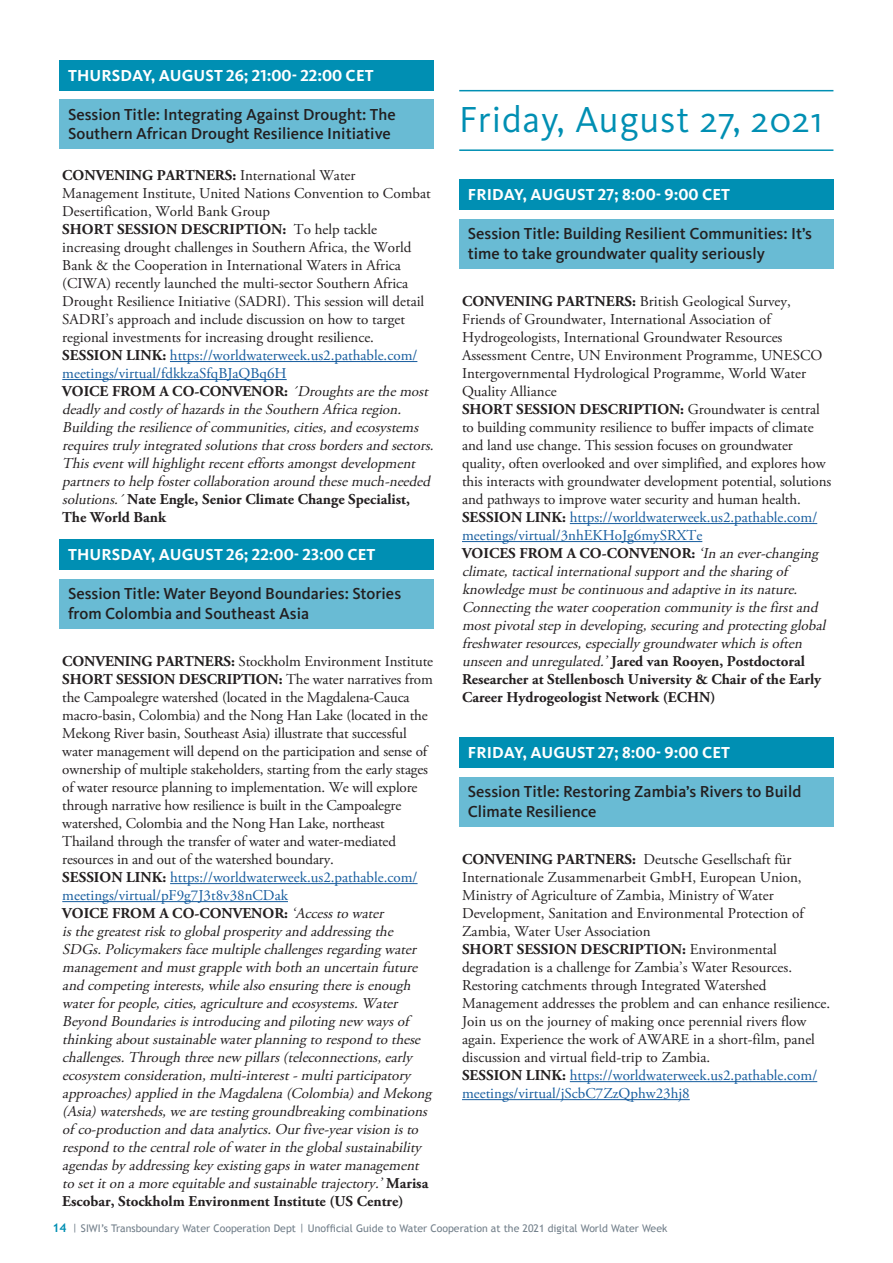
<style>
.page{position:relative;width:893px;height:1263px;background:#fff}
.page>*{position:absolute;margin:0;border:0;box-sizing:border-box;transform-origin:0 0}
.t1{font:37.5px "Kievit OT";letter-spacing:.025em;color:#008fb3}
.Session_title{font:500 16.5px/19.8px "Kievit OT";color:#231f20}
.Date_title{font:700 16.5px "Kievit OT";letter-spacing:.005em;color:#fff}
.t2{font:15px/18px "Adobe Garamond Pro";color:#231f20}
.t3{font:italic 15px/18px "Adobe Garamond Pro";color:#231f20}
.t4{font:15px/18px "Adobe Garamond Pro";color:#175d9e}
.t5{font:10.5px "Trebuchet MS";color:#727f8a}
.s1{font-weight:700}
.s2{font-weight:700;color:#231f20}
.s3{font-weight:700;font-style:normal}
.s4{font-weight:700;font-size:12px;color:#008fb3}
</style>
<div class="page">
<div style="left:60px;top:60px;width:374px;height:30px;background:#008fb3"></div>
<div style="left:60px;top:99px;width:374px;height:50px;background:#69bbd4"></div>
<hr style="left:170px;top:361px;width:247px;height:1px;background:#175d9e">
<hr style="left:62px;top:379px;width:225px;height:1px;background:#175d9e">
<div style="left:60px;top:540px;width:374px;height:30px;background:#008fb3"></div>
<div style="left:60px;top:579px;width:374px;height:50px;background:#69bbd4"></div>
<hr style="left:170px;top:883px;width:248px;height:1px;background:#175d9e">
<hr style="left:62px;top:901px;width:226px;height:1px;background:#175d9e">
<div style="left:459px;top:180px;width:374px;height:30px;background:#008fb3"></div>
<div style="left:459px;top:219px;width:374px;height:50px;background:#69bbd4"></div>
<hr style="left:570px;top:523px;width:247px;height:1px;background:#175d9e">
<hr style="left:462px;top:541px;width:240px;height:1px;background:#175d9e">
<div style="left:459px;top:738px;width:374px;height:30px;background:#008fb3"></div>
<div style="left:459px;top:777px;width:374px;height:50px;background:#69bbd4"></div>
<hr style="left:570px;top:1081px;width:247px;height:1px;background:#175d9e">
<hr style="left:462px;top:1099px;width:228px;height:1px;background:#175d9e">
<hr style="left:459px;top:90px;width:374px;height:1px;background:#008fb3">
<hr style="left:459px;top:149px;width:374px;height:2px;background:#008fb3">
<p class="Date_title" style="left:68px;top:65px;width:307px">THURSDAY, AUGUST 26; 21:00- 22:00 CET</p>
<p class="Session_title" style="left:68px;top:104px;width:329px">Session Title: Integrating Against Drought: The<br>Southern African Drought Resilience Initiative</p>
<p class="t2" style="left:62px;top:167px;width:370px"><span class="s1">CONVENING PARTNERS:</span> International Water<br>Management Institute, United Nations Convention to Combat<br>Desertification, World Bank Group</p>
<p class="t2" style="left:62px;top:221px;width:364px"><span class="s1">SHORT SESSION DESCRIPTION:</span> To help tackle increasing drought challenges in Southern Africa, the World Bank &amp; the Cooperation in International Waters in Africa (CIWA) recently launched the multi-sector Southern Africa Drought Resilience Initiative (SADRI). This session will detail SADRI’s approach and include discussion on how to target regional investments for increasing drought resilience.</p>
<p class="t4" style="left:62px;top:347px;width:357px"><span class="s2">SESSION LINK:</span> https://worldwaterweek.us2.pathable.com/ meetings/virtual/fdkkzaSfqBJaQBq6H</p>
<p class="t3" style="left:62px;top:383px;width:377px"><span class="s3">VOICE FROM A CO-CONVENOR:</span> ´Droughtsarethemost deadlyand costlyof hazardsin theSouthern Africaregion.<br>Buildingtheresilienceof communities,cities,and ecosystems requirestrulyintegrated solutionsthatcrossbordersand sectors.<br>Thiseventwillhighlightrecenteffortsamongstdevelopment partnersto help fostercollaboration around thesemuch-needed solutions.´<span class="s3">Nate Engle, Senior Climate Change Specialist, The World Bank</span></p>
<p class="Date_title" style="left:68px;top:545px;width:309px">THURSDAY, AUGUST 26; 22:00- 23:00 CET</p>
<p class="Session_title" style="left:68px;top:584px;width:335px">Session Title: Water Beyond Boundaries: Stories from Colombia and Southeast Asia</p>
<p class="t2" style="left:62px;top:653px;width:372px"><span class="s1">CONVENING PARTNERS:</span> Stockholm Environment Institute</p>
<p class="t2" style="left:62px;top:671px;width:372px"><span class="s1">SHORT SESSION DESCRIPTION:</span> The water narratives from the Campoalegre watershed (located in the Magdalena-Cauca macro-basin, Colombia) and the Nong Han Lake (located in the Mekong River basin, Southeast Asia) illustrate that successful water management will depend on the participation and sense of ownership of multiple stakeholders, starting from the early stages of water resource planning to implementation. We will explore through narrative how resilience is built in the Campoalegre watershed, Colombia and the Nong Han Lake, northeast Thailand through the transfer of water and water-mediated resources in and out of the watershed boundary.</p>
<p class="t4" style="left:62px;top:869px;width:357px"><span class="s2">SESSION LINK:</span> https://worldwaterweek.us2.pathable.com/ meetings/virtual/pF9g7J3t8v38nCDak</p>
<p class="t3" style="left:62px;top:905px;width:374px"><span class="s3">VOICE FROM A CO-CONVENOR:</span> ‘Accessto water isthegreatestrisk to globalprosperityand addressingthe SDGs.Policymakersfacemultiplechallengesregardingwater managementand mustgrapplewith both an uncertain future and competinginterests,whilealso ensuringthereisenough waterforpeople,cities,agricultureand ecosystems.Water Beyond Boundariesisintroducingand pilotingnew waysof thinkingaboutsustainablewaterplanningto respond to these challenges.Through threenew pillars(teleconnections,early ecosystem consideration,multi-interest-multiparticipatory approaches)applied in theMagdalena(Colombia)and Mekong (Asia)watersheds,wearetestinggroundbreakingcombinations of co-production and dataanalytics.Ourfive-yearvision isto respond to thecentralroleof waterin theglobalsustainability agendasbyaddressingkeyexistinggapsin watermanagement to setiton amoreequitableand sustainabletrajectory.’<span class="s3">M a r i s a Escobar, Stockholm Environment Institute (US Centre)</span></p>
<p class="t1" style="left:459px;top:98px;width:365px">Friday, August 27, 2021</p>
<p class="Date_title" style="left:468px;top:185px;width:264px">FRIDAY, AUGUST 27; 8:00- 9:00 CET</p>
<p class="Session_title" style="left:468px;top:224px;width:346px">Session Title: Building Resilient Communities: It’s time to take groundwater quality seriously</p>
<p class="t2" style="left:462px;top:293px;width:362px"><span class="s1">CONVENING PARTNERS:</span> British Geological Survey, Friends of Groundwater, International Association of Hydrogeologists, International Groundwater Resources Assessment Centre, UN Environment Programme, UNESCO Intergovernmental Hydrological Programme, World Water Quality Alliance</p>
<p class="t2" style="left:462px;top:401px;width:371px"><span class="s1">SHORT SESSION DESCRIPTION:</span> Groundwater is central to building community resilience to buffer impacts of climate and land use change. This session focuses on groundwater quality, often overlooked and over simplified, and explores how this interacts with groundwater development potential, solutions and pathways to improve water security and human health.</p>
<p class="t4" style="left:462px;top:509px;width:357px"><span class="s2">SESSION LINK:</span> https://worldwaterweek.us2.pathable.com/ meetings/virtual/3nhEKHoJg6mySRXTe</p>
<p class="t3" style="left:462px;top:545px;width:369px"><span class="s3">VOICES FROM A CO-CONVENOR:</span> ‘In an ever-changing climate,tacticalinternationalsupportand thesharingof knowledgemustbecontinuousand adaptivein itsnature.<br>Connectingthewatercooperation communityisthefirstand mostpivotalstep in developing,securingand protectingglobal freshwaterresources,especiallygroundwaterwhich isoften unseen and unregulated.’<span class="s3">Jared van Rooyen, Postdoctoral Researcher at Stellenbosch University &amp; Chair of the Early Career Hydrogeologist Network (ECHN)</span></p>
<p class="Date_title" style="left:468px;top:743px;width:264px">FRIDAY, AUGUST 27; 8:00- 9:00 CET</p>
<p class="Session_title" style="left:468px;top:782px;width:335px">Session Title: Restoring Zambia’s Rivers to Build<br>Climate Resilience</p>
<p class="t2" style="left:462px;top:851px;width:343px"><span class="s1">CONVENING PARTNERS:</span> Deutsche Gesellschaft für Internationale Zusammenarbeit GmbH, European Union, Ministry of Agriculture of Zambia, Ministry of Water Development, Sanitation and Environmental Protection of Zambia, Water User Association</p>
<p class="t2" style="left:462px;top:941px;width:370px"><span class="s1">SHORT SESSION DESCRIPTION:</span> Environmental degradation is a challenge for Zambia’s Water Resources.<br>Restoring catchments through Integrated Watershed Management addresses the problem and can enhance resilience.<br>Join us on the journey of making once perennial rivers flow again. Experience the work of AWARE in a short-film, panel discussion and virtual field-trip to Zambia.</p>
<p class="t4" style="left:462px;top:1067px;width:357px"><span class="s2">SESSION LINK:</span> https://worldwaterweek.us2.pathable.com/ meetings/virtual/jScbC7ZzQphw23hj8</p>
<p class="t5" style="left:52px;top:1222px;width:616px"><span class="s4">14</span> | SIWI’s Transboundary Water Cooperation Dept | Unofficial Guide to Water Cooperation at the 2021 digital World Water Week</p>
</div>
